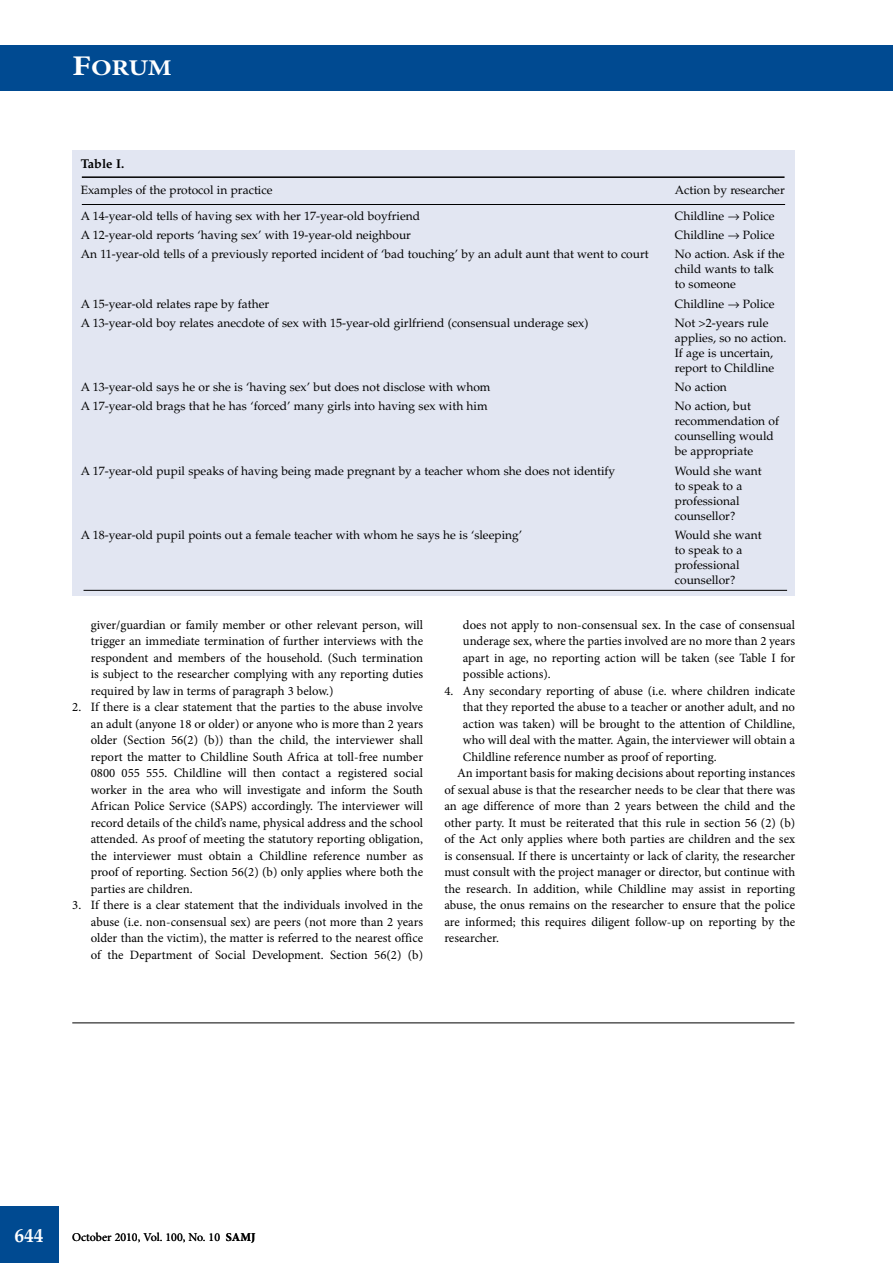
<style>
.page{position:relative;width:893px;height:1263px;background:#fff}
.page>*{position:absolute;margin:0;border:0;box-sizing:border-box;transform-origin:0 0}
.t1{font:700 22.5px "Minion Pro";color:#fff;scale:1.2 1}
.t2{font:700 19.5px "Minion Pro";color:#fff}
.t3{font:12.75px/16.5px "Minion Pro";color:#000;text-align:justify}
.t4{font:700 12.75px "Palatino";color:#000}
.t5{font:12px/15px "Palatino";color:#000}
.t6{font:12px "Minion Pro";color:#000}
.s1{font-size:28.5px}
.s2{font-weight:700}
</style>
<div class="page">
<div style="left:0;top:1206px;width:59px;height:57px;background:#004a91"></div>
<div style="left:0;top:45px;width:893px;height:45px;background:#004a91"></div>
<div style="left:72px;top:151px;width:723px;height:445px;background:#e2e6f2"></div>
<hr style="left:82px;top:176px;width:702px;height:2px;background:#000">
<hr style="left:82px;top:204px;width:703px;height:1px;background:#000">
<hr style="left:84px;top:590px;width:703px;height:1px;background:#000">
<hr style="left:72px;top:1022px;width:722px;height:1px;background:#000">
<h1 class="t1" style="left:72px;top:52px;width:84px"><span class="s1">F</span>ORUM</h1>
<p class="t4" style="left:81px;top:157px;width:45px">Table I.</p>
<p class="t5" style="left:81px;top:183px;width:193px">Examples of the protocol in practice</p>
<p class="t5" style="left:675px;top:183px;width:111px">Action by researcher</p>
<p class="t5" style="left:81px;top:208px;width:341px">A 14-year-old tells of having sex with her 17-year-old boyfriend</p>
<p class="t5" style="left:675px;top:208px;width:101px">Childline → Police</p>
<p class="t5" style="left:81px;top:228px;width:332px">A 12-year-old reports ‘having sex’ with 19-year-old neighbour</p>
<p class="t5" style="left:675px;top:228px;width:101px">Childline → Police</p>
<p class="t5" style="left:81px;top:247px;width:569px">An 11-year-old tells of a previously reported incident of ‘bad touching’ by an adult aunt that went to court</p>
<p class="t5" style="left:675px;top:247px;width:111px">No action. Ask if the child wants to talk to someone</p>
<p class="t5" style="left:81px;top:296px;width:190px">A 15-year-old relates rape by father</p>
<p class="t5" style="left:675px;top:296px;width:101px">Childline → Police</p>
<p class="t5" style="left:81px;top:315px;width:509px">A 13-year-old boy relates anecdote of sex with 15-year-old girlfriend (consensual underage sex)</p>
<p class="t5" style="left:675px;top:315px;width:113px">Not &gt;2-years rule applies, so no action.<br>If age is uncertain, report to Childline</p>
<p class="t5" style="left:81px;top:380px;width:411px">A 13-year-old says he or she is ‘having sex’ but does not disclose with whom</p>
<p class="t5" style="left:675px;top:380px;width:54px">No action</p>
<p class="t5" style="left:81px;top:399px;width:408px">A 17-year-old brags that he has ‘forced’ many girls into having sex with him</p>
<p class="t5" style="left:675px;top:399px;width:106px">No action, but recommendation of counselling would be appropriate</p>
<p class="t5" style="left:81px;top:463px;width:536px">A 17-year-old pupil speaks of having being made pregnant by a teacher whom she does not identify</p>
<p class="t5" style="left:675px;top:463px;width:88px">Would she want to speak to a professional counsellor?</p>
<p class="t5" style="left:81px;top:527px;width:443px">A 18-year-old pupil points out a female teacher with whom he says he is ‘sleeping’</p>
<p class="t5" style="left:675px;top:527px;width:88px">Would she want to speak to a professional counsellor?</p>
<p class="t3" style="left:91px;top:616px;width:334px">giver/guardian or family member or other relevant person, will trigger an immediate termination of further interviews with the respondent and members of the household. (Such termination is subject to the researcher complying with any reporting duties required by law in terms of paragraph 3 below.)</p>
<p class="t3" style="left:91px;top:699px;width:334px;text-indent:-19px">2. If there is a clear statement that the parties to the abuse involve an adult (anyone 18 or older) or anyone who is more than 2 years older (Section 56(2) (b)) than the child, the interviewer shall report the matter to Childline South Africa at toll-free number 0800 055 555. Childline will then contact a registered social worker in the area who will investigate and inform the South African Police Service (SAPS) accordingly. The interviewer will record details of the child’s name, physical address and the school attended. As proof of meeting the statutory reporting obligation, the interviewer must obtain a Childline reference number as proof of reporting. Section 56(2) (b) only applies where both the parties are children.</p>
<p class="t3" style="left:91px;top:897px;width:334px;text-indent:-19px">3. If there is a clear statement that the individuals involved in the abuse (i.e. non-consensual sex) are peers (not more than 2 years older than the victim), the matter is referred to the nearest office of the Department of Social Development. Section 56(2) (b)</p>
<p class="t3" style="left:463px;top:616px;width:334px">does not apply to non-consensual sex. In the case of consensual underage sex, where the parties involved are no more than 2 years apart in age, no reporting action will be taken (see Table I for possible actions).</p>
<p class="t3" style="left:444px;top:682px;width:352px">4. Any secondary reporting of abuse (i.e. where children indicate</p>
<p class="t3" style="left:463px;top:699px;width:334px">that they reported the abuse to a teacher or another adult, and no</p>
<p class="t3" style="left:463px;top:715px;width:334px">action was taken) will be brought to the attention of Childline,</p>
<p class="t3" style="left:463px;top:732px;width:334px">who will deal with the matter. Again, the interviewer will obtain a</p>
<p class="t3" style="left:463px;top:748px;width:255px">Childline reference number as proof of reporting.</p>
<p class="t3" style="left:457px;top:765px;width:340px">An important basis for making decisions about reporting instances</p>
<p class="t3" style="left:444px;top:781px;width:352px">of sexual abuse is that the researcher needs to be clear that there was</p>
<p class="t3" style="left:444px;top:798px;width:352px">an age difference of more than 2 years between the child and the</p>
<p class="t3" style="left:444px;top:814px;width:352px">other party. It must be reiterated that this rule in section 56 (2) (b)</p>
<p class="t3" style="left:444px;top:831px;width:352px">of the Act only applies where both parties are children and the sex</p>
<p class="t3" style="left:444px;top:847px;width:352px">is consensual. If there is uncertainty or lack of clarity, the researcher</p>
<p class="t3" style="left:444px;top:864px;width:352px">must consult with the project manager or director, but continue with</p>
<p class="t3" style="left:444px;top:880px;width:352px">the research. In addition, while Childline may assist in reporting</p>
<p class="t3" style="left:444px;top:897px;width:352px">abuse, the onus remains on the researcher to ensure that the police</p>
<p class="t3" style="left:444px;top:913px;width:352px">are informed; this requires diligent follow-up on reporting by the</p>
<p class="t3" style="left:444px;top:930px;width:56px">researcher.</p>
<h2 class="t2" style="left:14px;top:1222px;width:31px">644</h2>
<p class="t6" style="left:72px;top:1229px;width:185px">October 2010, Vol. 100, No. 10 <span class="s2">SAMJ</span></p>
</div>
